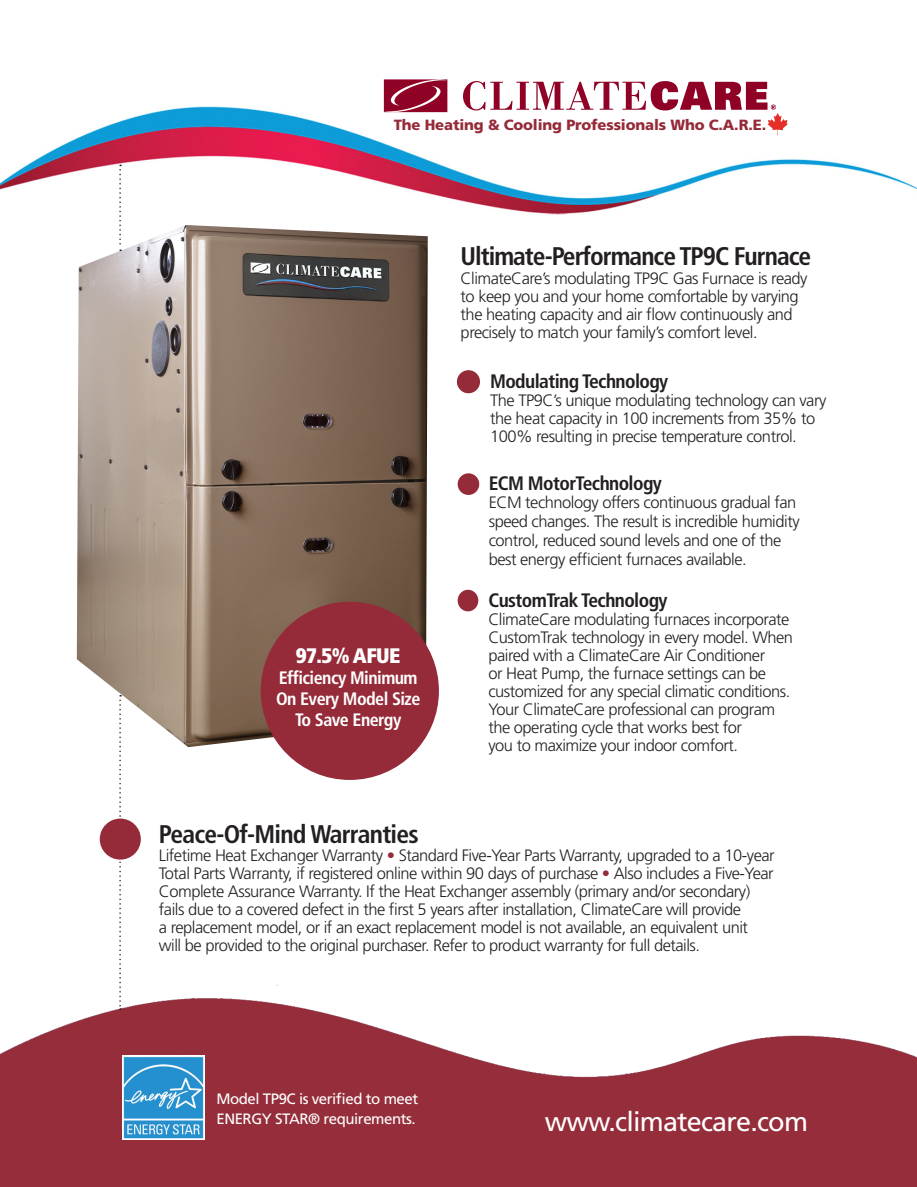
<style>
.page{position:relative;width:917px;height:1187px;background:#fff}
.page>*{position:absolute;margin:0;border:0;box-sizing:border-box;transform-origin:0 0}
.t1{font:27px "Frutiger";letter-spacing:-.03em;color:#fff}
.t2{font:700 condensed 25.5px "Frutiger";letter-spacing:-.04em;color:#231f20}
.t3{font:900 condensed 21px "Frutiger";letter-spacing:-.03em;color:#fff}
.t4{font:700 condensed 19.5px "Frutiger";letter-spacing:-.03em;color:#231f20}
.t5{font:700 condensed 18px/21px "Frutiger";letter-spacing:-.03em;color:#fff;text-align:center}
.t6{font:300 16.5px/18px "Frutiger";letter-spacing:-.03em;color:#231f20}
.t7{font:15px/19.5px "Frutiger";letter-spacing:-.03em;color:#fff}
.t8{font:900 14.85px "Frutiger";letter-spacing:-.01em;color:#952b39}
.s1{color:#952b39}
</style>
<div class="page">
<img style="left:0;top:984px;width:917px;height:203px">
<img style="left:0;top:98px;width:917px;height:117px">
<svg style="left:384px;top:79px;width:63px;height:34px"></svg>
<svg style="left:463px;top:81px;width:313px;height:29px"></svg>
<img style="left:767px;top:113px;width:21px;height:22px">
<img style="left:77px;top:225px;width:351px;height:522px">
<div style="left:457px;top:371px;width:22px;height:21px;background:#952b39;border-radius:50%"></div>
<div style="left:457px;top:370px;width:23px;height:23px;border:2px solid #952b39;border-radius:50%"></div>
<div style="left:261px;top:601px;width:178px;height:179px;background:#952b39;border-radius:50%"></div>
<div style="left:457px;top:473px;width:22px;height:22px;background:#952b39;border-radius:50%"></div>
<div style="left:457px;top:590px;width:21px;height:21px;background:#952b39;border-radius:50%"></div>
<svg style="left:119px;top:695px;width:2px;height:315px"></svg>
<div style="left:100px;top:818px;width:41px;height:41px;background:#952b39;border-radius:50%"></div>
<svg style="left:119px;top:165px;width:2px;height:86px"></svg>
<img style="left:123px;top:1056px;width:82px;height:83px">
<p class="t8" style="left:394px;top:115px;width:374px">The Heating &amp; Cooling Professionals Who C.A.R.E.</p>
<h2 class="t2" style="left:460px;top:240px;width:352px">Ultimate-Performance TP9C Furnace</h2>
<p class="t6" style="left:460px;top:269px;width:348px">ClimateCare’s modulating TP9C Gas Furnace is ready to keep you and your home comfortable by varying the heating capacity and air flow continuously and precisely to match your family’s comfort level.</p>
<p class="t4" style="left:490px;top:370px;width:180px">Modulating Technology</p>
<p class="t6" style="left:490px;top:391px;width:338px">The TP9C’s unique modulating technology can vary the heat capacity in 100 increments from 35% to<br>100% resulting in precise temperature control.</p>
<p class="t3" style="left:296px;top:642px;width:106px">97.5% AFUE</p>
<p class="t5" style="left:276px;top:667px;width:146px">Efficiency Minimum<br>On Every Model Size<br>To Save Energy</p>
<p class="t4" style="left:489px;top:471px;width:175px">ECM MotorTechnology</p>
<p class="t6" style="left:489px;top:493px;width:312px;line-height:18.8px">ECM technology offers continuous gradual fan speed changes. The result is incredible humidity control, reduced sound levels and one of the best energy efficient furnaces available.</p>
<p class="t4" style="left:488px;top:589px;width:181px">CustomTrak Technology</p>
<p class="t6" style="left:488px;top:610px;width:306px">ClimateCare modulating furnaces incorporate CustomTrak technology in every model. When paired with a ClimateCare Air Conditioner<br>or Heat Pump, the furnace settings can be customized for any special climatic conditions.<br>Your ClimateCare professional can program the operating cycle that works best for<br>you to maximize your indoor comfort.</p>
<h2 class="t2" style="left:159px;top:819px;width:261px">Peace-Of-Mind Warranties</h2>
<p class="t6" style="left:159px;top:846px;width:617px">Lifetime Heat Exchanger Warranty <span class="s1">•</span> Standard Five-Year Parts Warranty, upgraded to a 10-year Total Parts Warranty, if registered online within 90 days of purchase <span class="s1">•</span> Also includes a Five-Year Complete Assurance Warranty. If the Heat Exchanger assembly (primary and/or secondary) fails due to a covered defect in the first 5 years after installation, ClimateCare will provide<br>a replacement model, or if an exact replacement model is not available, an equivalent unit<br>will be provided to the original purchaser. Refer to product warranty for full details.</p>
<p class="t7" style="left:216px;top:1089px;width:203px">Model TP9C is verified to meet<br>ENERGY STAR® requirements.</p>
<h1 class="t1" style="left:545px;top:1106px;width:264px">www.climatecare.com</h1>
</div>
